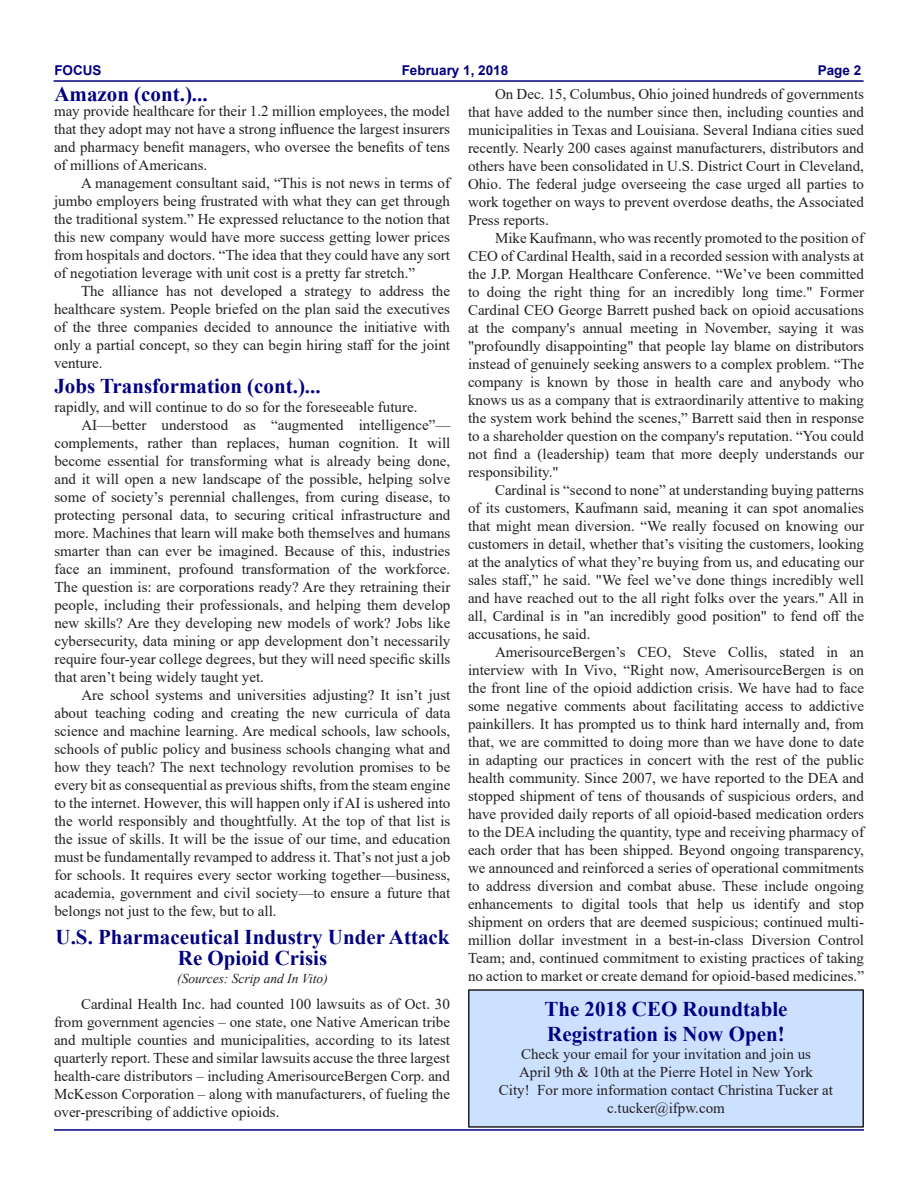
<style>
.page{position:relative;width:918px;height:1188px;background:#fff}
.page>*{position:absolute;margin:0;border:0;box-sizing:border-box;transform-origin:0 0}
.t1{font:700 21px "Times New Roman";color:#000082}
.t2{font:700 21px/21px "Times New Roman";color:#000080;text-align:center}
.t3{font:15px/18px "Times New Roman";color:#231f20;text-align:justify}
.t4{font:700 13.5px "Arial";color:#000080}
.t5{font:italic 13.5px "Times New Roman";color:#231f20}
</style>
<div class="page">
<div style="left:469px;top:990px;width:394px;height:137px;background:#cce0ff"></div>
<div style="left:468px;top:989px;width:396px;height:139px;border:2px solid #231f20"></div>
<hr style="left:54px;top:1129px;width:810px;height:2px;background:#000080">
<hr style="left:54px;top:80px;width:810px;height:2px;background:#000080">
<p class="t4" style="left:54px;top:60px;width:49px">FOCUS</p>
<p class="t4" style="left:402px;top:60px;width:108px">February 1, 2018</p>
<p class="t4" style="left:818px;top:60px;width:45px">Page 2</p>
<p class="t1" style="left:54px;top:79px;width:155px">Amazon (cont.)...</p>
<p class="t3" style="left:54px;top:102px;width:398px">may provide healthcare for their 1.2 million employees, the model that they adopt may not have a strong influence the largest insurers and pharmacy benefit managers, who oversee the benefits of tens of millions of Americans.</p>
<p class="t3" style="left:54px;top:174px;width:398px;text-indent:27px">A management consultant said, “This is not news in terms of jumbo employers being frustrated with what they can get through the traditional system.” He expressed reluctance to the notion that this new company would have more success getting lower prices from hospitals and doctors. “The idea that they could have any sort of negotiation leverage with unit cost is a pretty far stretch.”</p>
<p class="t3" style="left:54px;top:282px;width:398px;text-indent:27px">The alliance has not developed a strategy to address the healthcare system. People briefed on the plan said the executives of the three companies decided to announce the initiative with only a partial concept, so they can begin hiring staff for the joint venture.</p>
<p class="t3" style="left:54px;top:397px;width:365px">rapidly, and will continue to do so for the foreseeable future.</p>
<p class="t3" style="left:54px;top:415px;width:398px;text-indent:27px">AI—better understood as “augmented intelligence”— complements, rather than replaces, human cognition. It will become essential for transforming what is already being done, and it will open a new landscape of the possible, helping solve some of society’s perennial challenges, from curing disease, to protecting personal data, to securing critical infrastructure and more. Machines that learn will make both themselves and humans smarter than can ever be imagined. Because of this, industries face an imminent, profound transformation of the workforce.<br>The question is: are corporations ready? Are they retraining their people, including their professionals, and helping them develop new skills? Are they developing new models of work? Jobs like cybersecurity, data mining or app development don’t necessarily require four-year college degrees, but they will need specific skills that aren’t being widely taught yet.</p>
<p class="t3" style="left:54px;top:685px;width:398px;text-indent:27px">Are school systems and universities adjusting? It isn’t just about teaching coding and creating the new curricula of data science and machine learning. Are medical schools, law schools, schools of public policy and business schools changing what and how they teach? The next technology revolution promises to be every bit as consequential as previous shifts, from the steam engine to the internet. However, this will happen only if AI is ushered into the world responsibly and thoughtfully. At the top of that list is the issue of skills. It will be the issue of our time, and education must be fundamentally revamped to address it. That’s not just a job for schools. It requires every sector working together—business, academia, government and civil society—to ensure a future that belongs not just to the few, but to all.</p>
<p class="t1" style="left:54px;top:371px;width:268px">Jobs Transformation (cont.)...</p>
<p class="t2" style="left:56px;top:926px;width:395px">U.S. Pharmaceutical Industry Under Attack<br>Re Opioid Crisis</p>
<p class="t5" style="left:177px;top:969px;width:152px">(Sources: Scrip and In Vito)</p>
<p class="t3" style="left:54px;top:995px;width:398px;text-indent:27px">Cardinal Health Inc. had counted 100 lawsuits as of Oct. 30 from government agencies – one state, one Native American tribe and multiple counties and municipalities, according to its latest quarterly report. These and similar lawsuits accuse the three largest health-care distributors – including AmerisourceBergen Corp. and McKesson Corporation – along with manufacturers, of fueling the over-prescribing of addictive opioids.</p>
<p class="t3" style="left:468px;top:84px;width:398px;text-indent:27px">On Dec. 15, Columbus, Ohio joined hundreds of governments that have added to the number since then, including counties and municipalities in Texas and Louisiana. Several Indiana cities sued recently. Nearly 200 cases against manufacturers, distributors and others have been consolidated in U.S. District Court in Cleveland, Ohio. The federal judge overseeing the case urged all parties to work together on ways to prevent overdose deaths, the Associated Press reports.</p>
<p class="t3" style="left:468px;top:228px;width:398px;text-indent:27px">Mike Kaufmann, who was recently promoted to the position of CEO of Cardinal Health, said in a recorded session with analysts at the J.P. Morgan Healthcare Conference. “We’ve been committed to doing the right thing for an incredibly long time." Former Cardinal CEO George Barrett pushed back on opioid accusations at the company's annual meeting in November, saying it was "profoundly disappointing" that people lay blame on distributors instead of genuinely seeking answers to a complex problem. “The company is known by those in health care and anybody who knows us as a company that is extraordinarily attentive to making the system work behind the scenes,” Barrett said then in response to a shareholder question on the company's reputation. “You could not find a (leadership) team that more deeply understands our responsibility."</p>
<p class="t3" style="left:468px;top:480px;width:398px;text-indent:27px">Cardinal is “second to none” at understanding buying patterns of its customers, Kaufmann said, meaning it can spot anomalies that might mean diversion. “We really focused on knowing our customers in detail, whether that’s visiting the customers, looking at the analytics of what they’re buying from us, and educating our sales staff,” he said. "We feel we’ve done things incredibly well and have reached out to the all right folks over the years." All in all, Cardinal is in "an incredibly good position" to fend off the accusations, he said.</p>
<p class="t3" style="left:468px;top:642px;width:398px;text-indent:27px">AmerisourceBergen’s CEO, Steve Collis, stated in an interview with In Vivo, “Right now, AmerisourceBergen is on the front line of the opioid addiction crisis. We have had to face some negative comments about facilitating access to addictive painkillers. It has prompted us to think hard internally and, from that, we are committed to doing more than we have done to date in adapting our practices in concert with the rest of the public health community. Since 2007, we have reported to the DEA and stopped shipment of tens of thousands of suspicious orders, and have provided daily reports of all opioid-based medication orders to the DEA including the quantity, type and receiving pharmacy of each order that has been shipped. Beyond ongoing transparency, we announced and reinforced a series of operational commitments to address diversion and combat abuse. These include ongoing enhancements to digital tools that help us identify and stop shipment on orders that are deemed suspicious; continued multi&shy;million dollar investment in a best-in-class Diversion Control Team; and, continued commitment to existing practices of taking no action to market or create demand for opioid-based medicines.”</p>
<p class="t1" style="left:544px;top:994px;width:245px">The 2018 CEO Roundtable</p>
<p class="t1" style="left:547px;top:1019px;width:239px">Registration is Now Open!</p>
<p class="t3" style="left:521px;top:1045px;width:291px">Check your email for your invitation and join us</p>
<p class="t3" style="left:499px;top:1063px;width:336px;text-align:center">April 9th &amp; 10th at the Pierre Hotel in New York<br>City! For more information contact Christina Tucker at c.tucker@ifpw.com</p>
</div>
